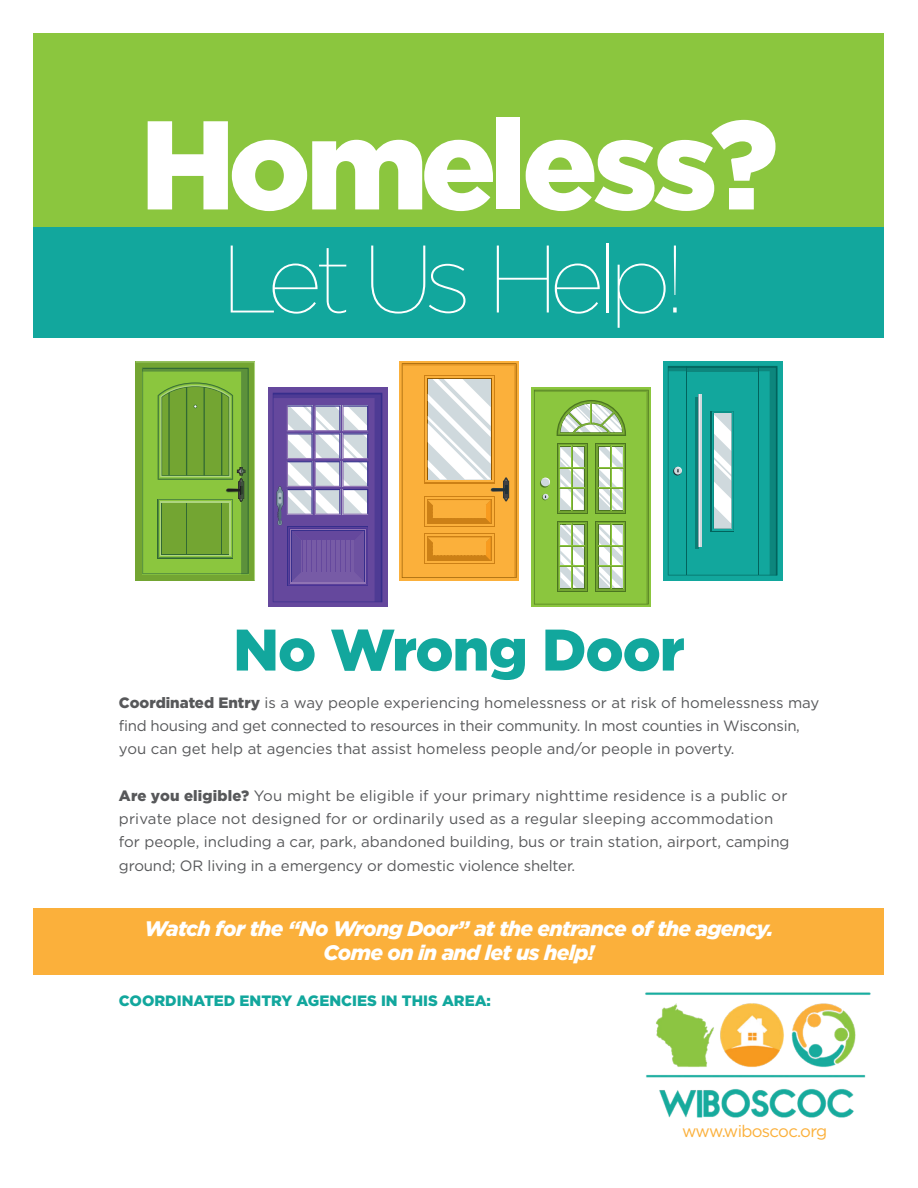
<style>
.page{position:relative;width:918px;height:1188px;background:#fff}
.page>*{position:absolute;margin:0;border:0;box-sizing:border-box;transform-origin:0 0}
.t1{font:900 126px "Gotham";letter-spacing:-.06em;color:#fff}
.t2{font:100 95.7px "Gotham";letter-spacing:-.1em;color:#fff}
.t3{font:900 58.5px "Gotham";letter-spacing:-.02em;color:#12a79d}
.t4{font:italic 900 21px/24px "Gotham";letter-spacing:-.03em;color:#fff;text-align:center}
.t5{font:16.65px "Gotham";letter-spacing:-.04em;color:#fbb03b}
.t6{font:15px/23.2px "Gotham";color:#57585a}
.t7{font:900 15px "Gotham";color:#12a79d}
.s1{font-weight:900}
</style>
<div class="page">
<div style="left:34px;top:34px;width:850px;height:193px;background:#8bc63e"></div>
<div style="left:34px;top:227px;width:850px;height:111px;background:#12a79d"></div>
<img style="left:645px;top:992px;width:226px;height:126px">
<div style="left:532px;top:388px;width:119px;height:219px;background:linear-gradient(to right,#6fa230,#6fa330)"></div>
<svg style="left:400px;top:361px;width:119px;height:219px"></svg>
<svg style="left:402px;top:363px;width:115px;height:215px;background:#ecb763"></svg>
<svg style="left:534px;top:390px;width:115px;height:214px;background:#9bc668"></svg>
<svg style="left:663px;top:361px;width:119px;height:219px;background:#10a298"></svg>
<svg style="left:668px;top:366px;width:109px;height:209px;background:#28a69e"></svg>
<svg style="left:136px;top:361px;width:119px;height:220px;background:#76ab3a"></svg>
<div style="left:268px;top:388px;width:119px;height:219px;background:#65489d"></div>
<svg style="left:273px;top:393px;width:109px;height:209px"></svg>
<div style="left:34px;top:909px;width:850px;height:66px;background:#fbb03b"></div>
<h1 class="t1" style="left:140px;top:92px;width:640px">Homeless?</h1>
<h2 class="t2" style="left:221px;top:227px;width:465px">Let Us Help!</h2>
<h3 class="t3" style="left:233px;top:616px;width:453px">No Wrong Door</h3>
<p class="t6" style="left:119px;top:691px;width:702px"><span class="s1">Coordinated Entry</span> is a way people experiencing homelessness or at risk of homelessness may find housing and get connected to resources in their community. In most counties in Wisconsin, you can get help at agencies that assist homeless people and/or people in poverty.</p>
<p class="t6" style="left:119px;top:784px;width:672px"><span class="s1">Are you eligible?</span> You might be eligible if your primary nighttime residence is a public or private place not designed for or ordinarily used as a regular sleeping accommodation for people, including a car, park, abandoned building, bus or train station, airport, camping ground; OR living in a emergency or domestic violence shelter.</p>
<h3 class="t4" style="left:145px;top:916px;width:630px">Watch for the “No Wrong Door” at the entrance of the agency.<br>Come on in and let us help!</h3>
<p class="t7" style="left:119px;top:992px;width:212px">Coordinated Entry agenc</p>
<p class="t7" style="left:352px;top:992px;width:140px">ies in this area:</p>
<p class="t5" style="left:682px;top:1122px;width:147px">www.wiboscoc.org</p>
</div>
